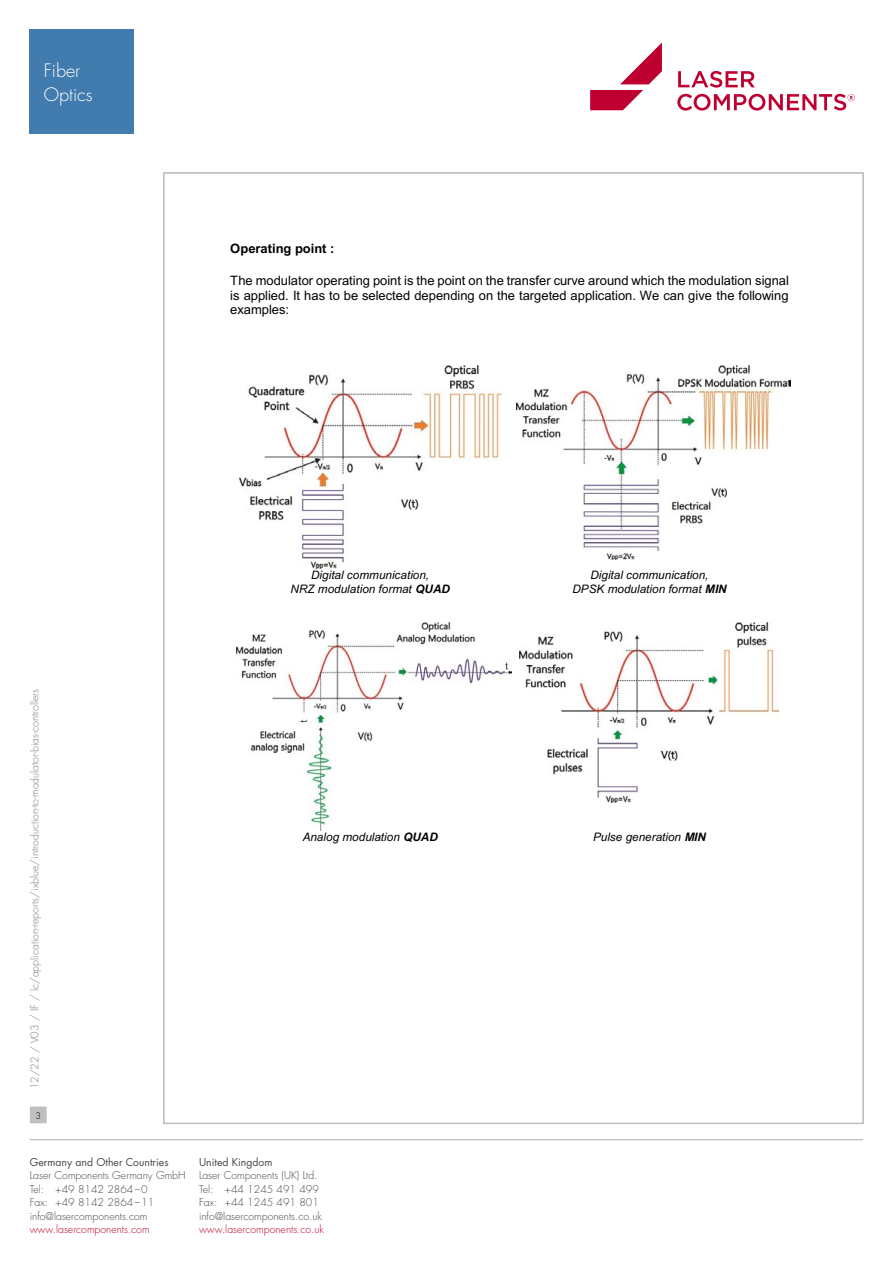
<style>
.page{position:relative;width:893px;height:1263px;background:#fff}
.page>*{position:absolute;margin:0;border:0;box-sizing:border-box;transform-origin:0 0}
.t1{font:300 18px/24px "Futura Std";color:#fff}
.t2{font:13.05px/14.9px "Arial MT2";color:#000;text-align:justify}
.t3{font:13.05px "Arial Bold MT2";color:#000}
.t4{font:italic 11.7px/13.5px "Arial";color:#000;text-align:center}
.t5{font:300 10.5px/13.5px "Futura Std";color:#484848}
.t6{font:300 10.5px "Futura Std";color:#7c7c7c}
.t7{font:300 10.5px "Futura Std";color:#be0027}
.t8{font:10.5px "Futura Std";color:#484848}
.t9{font:300 9px "Futura Std";color:#000}
.s1{font-weight:700}
</style>
<div class="page">
<hr style="left:30px;top:1139px;width:833px;height:1px;background:#c0c0c0">
<div style="left:31px;top:1107px;width:15px;height:16px;background:#c0c0c0"></div>
<div style="left:30px;top:1106px;width:17px;height:17px;border:1px solid #c0c0c0"></div>
<svg style="left:677px;top:71px;width:178px;height:40px"></svg>
<svg style="left:590px;top:43px;width:72px;height:67px"></svg>
<img style="left:240px;top:365px;width:261px;height:203px">
<img style="left:517px;top:365px;width:273px;height:194px">
<img style="left:237px;top:622px;width:275px;height:208px">
<img style="left:520px;top:622px;width:258px;height:180px">
<div style="left:30px;top:30px;width:104px;height:104px;background:#427cae"></div>
<h1 class="t1" style="left:44px;top:59px;width:50px">Fiber<br>Optics</h1>
<p class="t3" style="left:230px;top:240px;width:106px">Operating point :</p>
<p class="t2" style="left:230px;top:273px;width:560px">The modulator operating point is the point on the transfer curve around which the modulation signal is applied. It has to be selected depending on the targeted application. We can give the following examples:</p>
<p class="t4" style="left:291px;top:568px;width:161px">Digital communication,<br>NRZ modulation format <span class="s1">QUAD</span></p>
<p class="t4" style="left:572px;top:568px;width:156px">Digital communication,<br>DPSK modulation format <span class="s1">MIN</span></p>
<p class="t6" style="left:28px;top:1089px;width:402px;rotate:-90deg">12/22 / V03 / IF / lc/application-reports/ixblue/introduction-to-modulator-bias-controllers</p>
<p class="t9" style="left:35px;top:1110px;width:7px">3</p>
<p class="t4" style="left:303px;top:831px;width:137px">Analog modulation <span class="s1">QUAD</span></p>
<p class="t4" style="left:593px;top:831px;width:114px">Pulse generation <span class="s1">MIN</span></p>
<p class="t8" style="left:30px;top:1155px;width:140px">Germany and Other Countries</p>
<p class="t5" style="left:30px;top:1169px;width:157px">Laser Components Germany GmbH<br>Tel: +49 8142 2864–0<br>Fax: +49 8142 2864–11 info@lasercomponents.com</p>
<p class="t7" style="left:30px;top:1223px;width:121px">www.lasercomponents.com</p>
<p class="t8" style="left:199px;top:1155px;width:75px">United Kingdom</p>
<p class="t5" style="left:199px;top:1169px;width:124px">Laser Components (UK) Ltd.<br>Tel: +44 1245 491 499<br>Fax: +44 1245 491 801 info@lasercomponents.co.uk</p>
<p class="t7" style="left:199px;top:1223px;width:126px">www.lasercomponents.co.uk</p>
</div>
